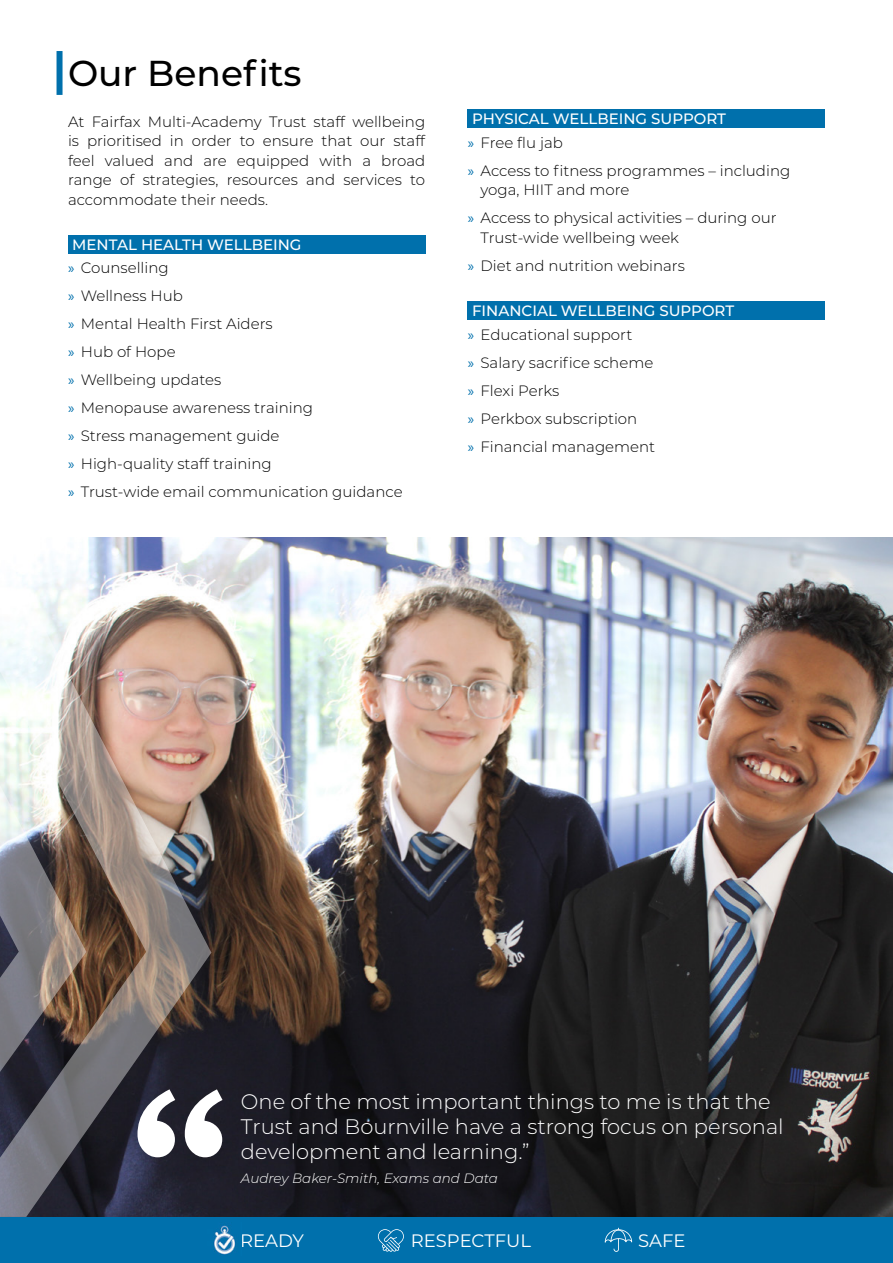
<style>
.page{position:relative;width:893px;height:1263px;background:#fff}
.page>*{position:absolute;margin:0;border:0;box-sizing:border-box;transform-origin:0 0}
.t1{font:500 36px "Montserrat";color:#000}
.t2{font:300 21px/25.2px "Montserrat";color:#fff}
.t3{font:18px "Montserrat";color:#fff}
.t4{font:300 15px/28px "Montserrat";color:#000}
.t5{font:500 15px/23.7px "Montserrat";color:#fff}
.t6{font:italic 300 13.5px "Montserrat";color:#fff}
.s1{font-family:"Myriad Pro";font-weight:400;color:#0070ac}
.s2{font-weight:300;color:#000}
</style>
<div class="page">
<div style="left:0;top:1216px;width:893px;height:47px;background:#0070ac"></div>
<img style="left:213px;top:1224px;width:23px;height:31px">
<svg style="left:605px;top:1228px;width:27px;height:24px"></svg>
<svg style="left:378px;top:1229px;width:26px;height:23px"></svg>
<div style="left:57px;top:51px;width:6px;height:44px;background:#0070ac"></div>
<div style="left:68px;top:235px;width:357px;height:18px;background:#0070ac"></div>
<img style="left:88px;top:538px;width:805px;height:678px">
<div style="left:468px;top:109px;width:357px;height:19px;background:#0070ac"></div>
<div style="left:468px;top:301px;width:357px;height:19px;background:#0070ac"></div>
<img style="left:0;top:542px;width:212px;height:675px">
<svg style="left:137px;top:1089px;width:86px;height:68px"></svg>
<h1 class="t1" style="left:68px;top:48px;width:235px">Our Benefits</h1>
<p class="t4" style="left:68px;top:111px;width:359px;line-height:19.5px;text-align:justify">At Fairfax Multi-Academy Trust staff wellbeing is prioritised in order to ensure that our staff feel valued and are equipped with a broad range of strategies, resources and services to accommodate their needs.</p>
<p class="t5" style="left:68px;top:232px;width:235px">MENTAL HEALTH WELLBEING <span class="s1">»</span> <span class="s2">Counselling</span></p>
<p class="t4" style="left:68px;top:282px;width:336px"><span class="s1">»</span> Wellness Hub<br><span class="s1">»</span> Mental Health First Aiders<br><span class="s1">»</span> Hub of Hope<br><span class="s1">»</span> Wellbeing updates<br><span class="s1">»</span> Menopause awareness training<br><span class="s1">»</span> Stress management guide<br><span class="s1">»</span> High-quality staff training<br><span class="s1">»</span> Trust-wide email communication guidance</p>
<p class="t5" style="left:468px;top:106px;width:260px">PHYSICAL WELLBEING SUPPORT <span class="s1">»</span> <span class="s2">Free flu jab</span></p>
<p class="t4" style="left:480px;top:160px;width:311px;line-height:19.5px;text-indent:-13px"><span class="s1">»</span> Access to fitness programmes – including yoga, HIIT and more</p>
<p class="t4" style="left:480px;top:208px;width:298px;line-height:19.5px;text-indent:-13px"><span class="s1">»</span> Access to physical activities – during our<br>Trust-wide wellbeing week</p>
<p class="t4" style="left:468px;top:251px;width:219px"><span class="s1">»</span> Diet and nutrition webinars</p>
<p class="t5" style="left:468px;top:298px;width:268px">FINANCIAL WELLBEING SUPPORT <span class="s1">»</span> <span class="s2">Educational support</span></p>
<p class="t4" style="left:468px;top:348px;width:189px"><span class="s1">»</span> Salary sacrifice scheme <span class="s1">»</span> Flexi Perks<br><span class="s1">»</span> Perkbox subscription<br><span class="s1">»</span> Financial management</p>
<h2 class="t2" style="left:241px;top:1088px;width:544px">One of the most important things to me is that the<br>Trust and Bournville have a strong focus on personal development and learning.”</h2>
<p class="t6" style="left:241px;top:1169px;width:259px">Audrey Baker-Smith, Exams and Data</p>
<p class="t3" style="left:240px;top:1228px;width:65px">READY</p>
<p class="t3" style="left:411px;top:1228px;width:122px">RESPECTFUL</p>
<p class="t3" style="left:638px;top:1228px;width:49px">SAFE</p>
</div>
